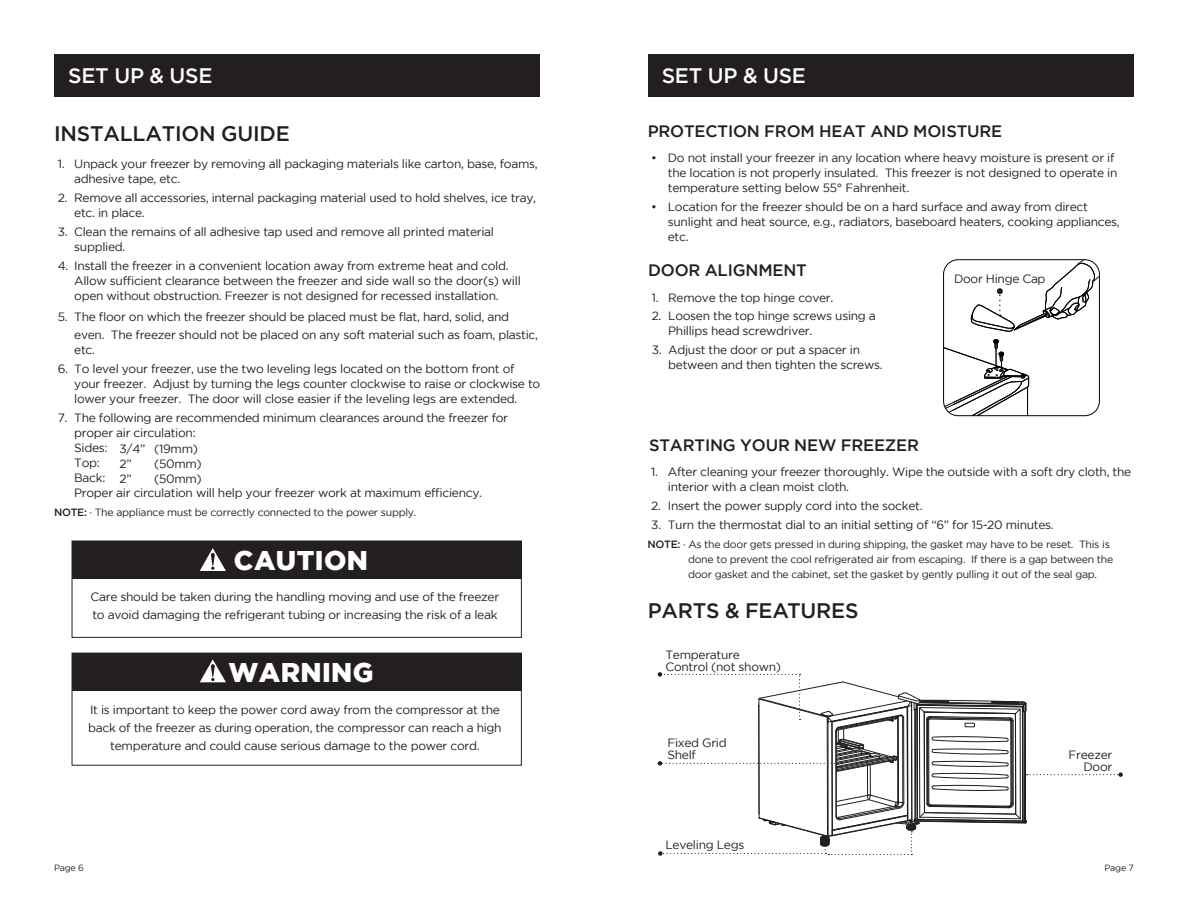
<style>
.page{position:relative;width:1188px;height:918px;background:#fff}
.page>*{position:absolute;margin:0;border:0;box-sizing:border-box;transform-origin:0 0}
.t1{font:900 27px "Gotham";letter-spacing:.015em;color:#fff}
.t2{font:500 21px "Gotham";letter-spacing:-.01em;color:#231f20}
.t3{font:500 21px "Gotham";letter-spacing:-.01em;color:#fff}
.t4{font:500 16.5px "Gotham";letter-spacing:-.01em;color:#231f20}
.t5{font:12px/15px "Gotham";letter-spacing:-.025em;color:#231f20}
.t6{font:10.5px/15px "Gotham";letter-spacing:-.025em;color:#231f20}
.t7{font:9px "Gotham";letter-spacing:-.025em;color:#231f20}
.s1{font-weight:500}
</style>
<div class="page">
<div style="left:54px;top:54px;width:486px;height:42px;background:#231f20"></div>
<div style="left:648px;top:54px;width:486px;height:42px;background:#231f20"></div>
<svg style="left:943px;top:339px;width:86px;height:78px"></svg>
<div style="left:943px;top:259px;width:157px;height:157px;border:1px solid #050504;border-radius:15px"></div>
<svg style="left:970px;top:259px;width:130px;height:73px"></svg>
<div style="left:72px;top:653px;width:449px;height:37px;background:#231f20"></div>
<div style="left:72px;top:653px;width:450px;height:113px;border:1px solid #231f20"></div>
<svg style="left:200px;top:659px;width:26px;height:23px"></svg>
<svg style="left:658px;top:672px;width:465px;height:184px"></svg>
<div style="left:72px;top:541px;width:449px;height:37px;background:#231f20"></div>
<div style="left:72px;top:541px;width:450px;height:97px;border:1px solid #231f20"></div>
<svg style="left:200px;top:548px;width:26px;height:23px"></svg>
<h2 class="t3" style="left:68px;top:64px;width:146px">SET UP &amp; USE</h2>
<h2 class="t3" style="left:662px;top:64px;width:146px">SET UP &amp; USE</h2>
<h2 class="t2" style="left:54px;top:121px;width:237px">INSTALLATION GUIDE</h2>
<p class="t5" style="left:74px;top:156px;width:465px;text-indent:-16px">1. Unpack your freezer by removing all packaging materials like carton, base, foams, adhesive tape, etc.</p>
<p class="t5" style="left:74px;top:190px;width:463px;text-indent:-16px">2. Remove all accessories, internal packaging material used to hold shelves, ice tray, etc. in place.</p>
<p class="t5" style="left:74px;top:224px;width:421px;text-indent:-16px">3. Clean the remains of all adhesive tap used and remove all printed material supplied.</p>
<p class="t5" style="left:74px;top:258px;width:448px;text-indent:-16px">4. Install the freezer in a convenient location away from extreme heat and cold.<br>Allow sufficient clearance between the freezer and side wall so the door(s) will open without obstruction. Freezer is not designed for recessed installation.</p>
<p class="t5" style="left:74px;top:308px;width:465px;line-height:18px;text-indent:-16px">5. The floor on which the freezer should be placed must be flat, hard, solid, and even. The freezer should not be placed on any soft material such as foam, plastic,</p>
<p class="t5" style="left:74px;top:343px;width:22px">etc.</p>
<p class="t5" style="left:74px;top:361px;width:468px;text-indent:-16px">6. To level your freezer, use the two leveling legs located on the bottom front of your freezer. Adjust by turning the legs counter clockwise to raise or clockwise to lower your freezer. The door will close easier if the leveling legs are extended.</p>
<p class="t5" style="left:74px;top:410px;width:435px;text-indent:-16px">7. The following are recommended minimum clearances around the freezer for proper air circulation:<br>Sides:<br>Top:<br>Back:<br>Proper air circulation will help your freezer work at maximum efficiency.</p>
<p class="t6" style="left:54px;top:504px;width:364px"><span class="s1">NOTE:</span> · The appliance must be correctly connected to the power supply.</p>
<p class="t5" style="left:120px;top:441px;width:27px">3/4”<br>2”<br>2”</p>
<p class="t5" style="left:154px;top:441px;width:49px">(19mm) (50mm) (50mm)</p>
<h1 class="t1" style="left:234px;top:545px;width:136px">CAUTION</h1>
<p class="t5" style="left:91px;top:588px;width:410px;line-height:18px">Care should be taken during the handling moving and use of the freezer to avoid damaging the refrigerant tubing or increasing the risk of a leak</p>
<h1 class="t1" style="left:228px;top:657px;width:147px">WARNING</h1>
<p class="t5" style="left:88px;top:700px;width:415px;line-height:18px;text-align:center">It is important to keep the power cord away from the compressor at the back of the freezer as during operation, the compressor can reach a high temperature and could cause serious damage to the power cord.</p>
<h3 class="t4" style="left:648px;top:122px;width:356px">PROTECTION FROM HEAT AND MOISTURE</h3>
<p class="t5" style="left:668px;top:150px;width:451px;text-indent:-16px">• Do not install your freezer in any location where heavy moisture is present or if the location is not properly insulated. This freezer is not designed to operate in temperature setting below 55° Fahrenheit.</p>
<p class="t5" style="left:668px;top:199px;width:454px;text-indent:-16px">• Location for the freezer should be on a hard surface and away from direct sunlight and heat source, e.g., radiators, baseboard heaters, cooking appliances, etc.</p>
<h3 class="t4" style="left:648px;top:261px;width:160px">DOOR ALIGNMENT</h3>
<p class="t5" style="left:652px;top:290px;width:183px">1. Remove the top hinge cover.</p>
<p class="t5" style="left:668px;top:308px;width:209px;text-indent:-16px">2. Loosen the top hinge screws using a<br>Phillips head screwdriver.</p>
<p class="t5" style="left:668px;top:342px;width:216px;text-indent:-16px">3. Adjust the door or put a spacer in between and then tighten the screws.</p>
<h3 class="t4" style="left:649px;top:436px;width:272px">STARTING YOUR NEW FREEZER</h3>
<p class="t5" style="left:954px;top:272px;width:93px">Door Hinge Cap</p>
<p class="t5" style="left:668px;top:464px;width:465px;text-indent:-16px">1. After cleaning your freezer thoroughly. Wipe the outside with a soft dry cloth, the interior with a clean moist cloth.</p>
<p class="t5" style="left:651px;top:498px;width:273px">2. Insert the power supply cord into the socket.</p>
<p class="t5" style="left:651px;top:517px;width:404px">3. Turn the thermostat dial to an initial setting of “6” for 15-20 minutes.</p>
<p class="t6" style="left:688px;top:536px;width:427px;text-indent:-40px"><span class="s1">NOTE:</span> · As the door gets pressed in during shipping, the gasket may have to be reset. This is done to prevent the cool refrigerated air from escaping. If there is a gap between the door gasket and the cabinet, set the gasket by gently pulling it out of the seal gap.</p>
<h2 class="t2" style="left:648px;top:598px;width:212px">PARTS &amp; FEATURES</h2>
<p class="t5" style="left:665px;top:649px;width:117px;line-height:12px">Temperature<br>Control (not shown)</p>
<p class="t5" style="left:667px;top:737px;width:61px;line-height:12px">Fixed Grid<br>Shelf</p>
<p class="t5" style="left:665px;top:837px;width:80px">Leveling Legs</p>
<p class="t5" style="left:1069px;top:748px;width:45px;line-height:12px;text-align:right">Freezer<br>Door</p>
<p class="t7" style="left:54px;top:862px;width:31px">Page 6</p>
<p class="t7" style="left:1105px;top:862px;width:31px">Page 7</p>
</div>
